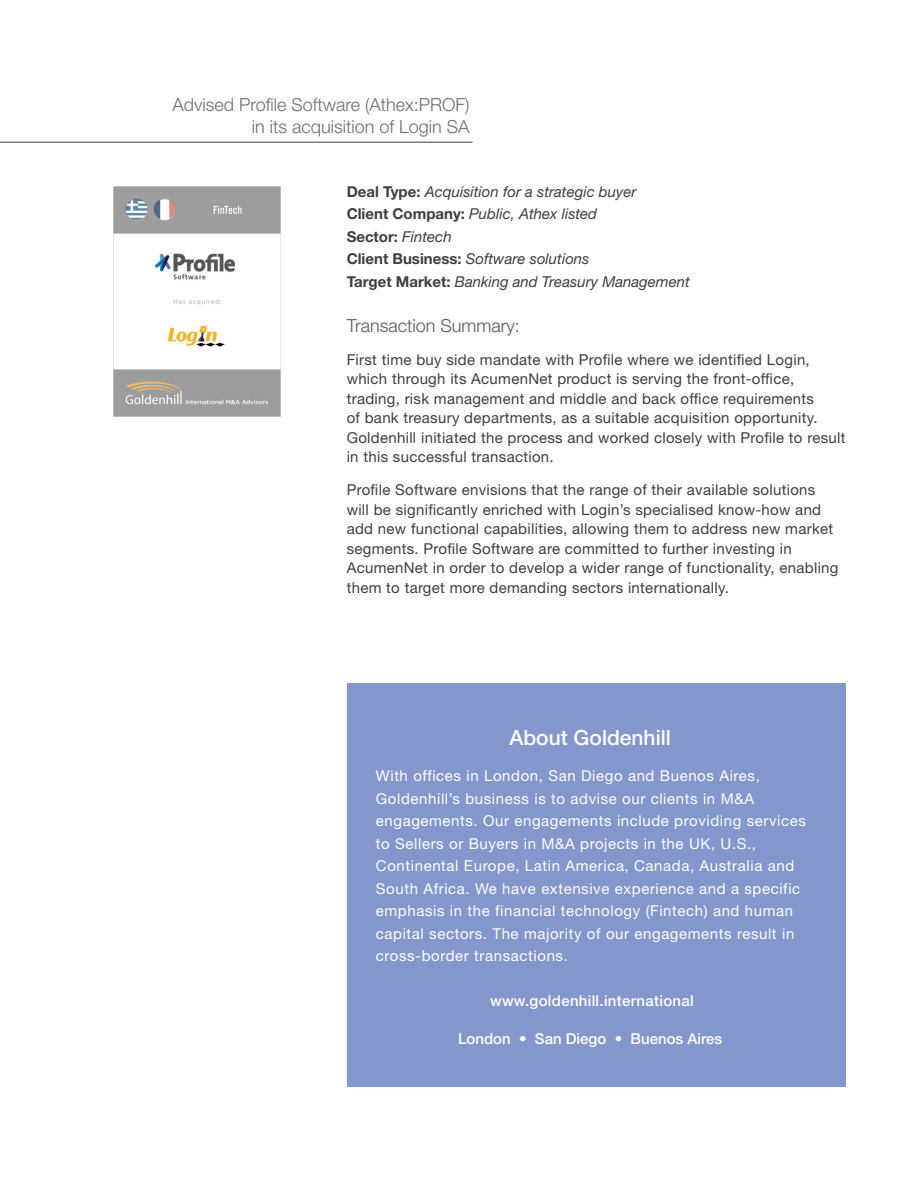
<style>
.page{position:relative;width:918px;height:1188px;background:#fff}
.page>*{position:absolute;margin:0;border:0;box-sizing:border-box;transform-origin:0 0}
.t1{font:500 21px "Helvetica Neue LT Std";color:#fff}
.t2{font:300 18px "Helvetica Neue LT Std";color:#6c6d70}
.t3{font:300 18px "Helvetica Neue LT Std";color:#57585a}
.t4{font:15px/19.5px "Helvetica Neue LT Std";letter-spacing:.02em;color:#3e3e3f}
.t5{font:15px/22.5px "Helvetica Neue LT Std";letter-spacing:.04em;color:#fff}
.t6{font:italic 15px "Helvetica Neue LT Std";color:#3e3e3f}
.t7{font:500 15px "Helvetica Neue LT Std";letter-spacing:.02em;color:#fff}
.t8{font:500 15px "Helvetica Neue LT Std";color:#fff}
.t9{font:700 15px "Helvetica Neue LT Std";color:#3e3e3f}
.s1{font-weight:700;font-style:normal}
.s2{font-weight:400;font-style:italic}
</style>
<div class="page">
<hr style="left:0;top:142px;width:472px;height:1px;background:#3e3e3f">
<img style="left:113px;top:186px;width:168px;height:231px">
<div style="left:347px;top:683px;width:499px;height:403px;background:#8397cd"></div>
<p class="t2" style="left:172px;top:94px;width:299px">Advised Profile Software (Athex:PROF)</p>
<p class="t2" style="left:252px;top:115px;width:219px">in its acquisition of Login SA</p>
<p class="t6" style="left:347px;top:182px;width:291px"><span class="s1">Deal Type:</span> Acquisition for a strategic buyer</p>
<p class="t6" style="left:347px;top:205px;width:252px"><span class="s1">Client Company:</span> Public, Athex listed</p>
<p class="t9" style="left:347px;top:227px;width:107px">Sector: <span class="s2">Fintech</span></p>
<p class="t6" style="left:347px;top:250px;width:244px"><span class="s1">Client Business:</span> Software solutions</p>
<p class="t6" style="left:347px;top:272px;width:345px"><span class="s1">Target Market:</span> Banking and Treasury Management</p>
<p class="t3" style="left:347px;top:314px;width:175px">Transaction Summary:</p>
<p class="t4" style="left:347px;top:350px;width:500px">First time buy side mandate with Profile where we identified Login, which through its AcumenNet product is serving the front-office, trading, risk management and middle and back office requirements<br>of bank treasury departments, as a suitable acquisition opportunity.<br>Goldenhill initiated the process and worked closely with Profile to result in this successful transaction.</p>
<p class="t4" style="left:347px;top:480px;width:493px">Profile Software envisions that the range of their available solutions will be significantly enriched with Login’s specialised know-how and add new functional capabilities, allowing them to address new market segments. Profile Software are committed to further investing in AcumenNet in order to develop a wider range of functionality, enabling them to target more demanding sectors internationally.</p>
<p class="t1" style="left:509px;top:725px;width:163px">About Goldenhill</p>
<p class="t5" style="left:376px;top:764px;width:432px">With offices in London, San Diego and Buenos Aires, Goldenhill’s business is to advise our clients in M&amp;A engagements. Our engagements include providing services to Sellers or Buyers in M&amp;A projects in the UK, U.S., Continental Europe, Latin America, Canada, Australia and South Africa. We have extensive experience and a specific emphasis in the financial technology (Fintech) and human capital sectors. The majority of our engagements result in cross-border transactions.</p>
<p class="t7" style="left:490px;top:992px;width:205px">www.goldenhill.international</p>
<p class="t8" style="left:458px;top:1029px;width:266px">London • San Diego • Buenos Aires</p>
</div>
